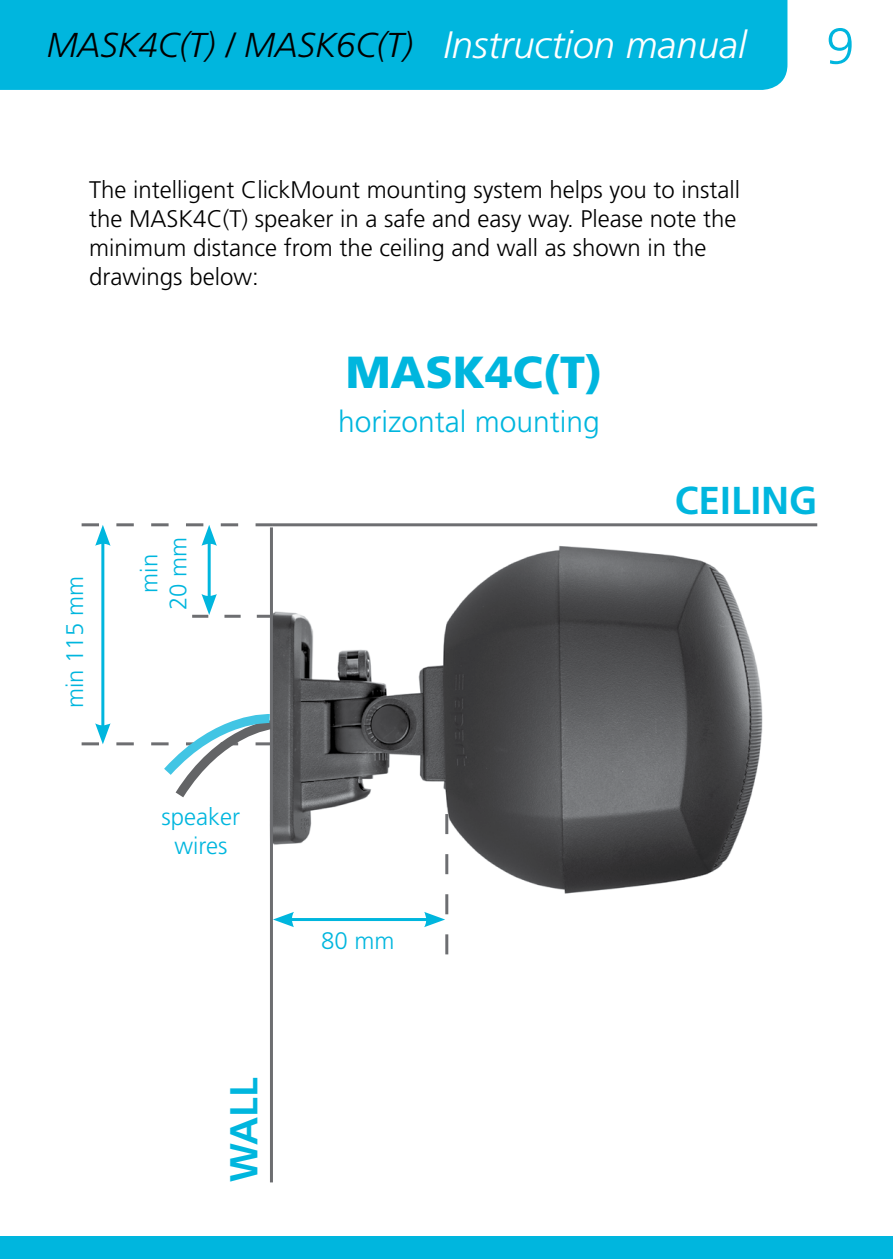
<style>
.page{position:relative;width:893px;height:1259px;background:#fff}
.page>*{position:absolute;margin:0;border:0;box-sizing:border-box;transform-origin:0 0}
.t1{font:300 51px "Frutiger LT Std";color:#00b6de}
.t2{font:900 45px "Frutiger LT Std";color:#00b6de}
.t3{font:700 39px "Frutiger LT Std";color:#00b6de}
.t4{font:italic 300 34.5px "Frutiger LT Std";color:#000}
.t5{font:300 30px "Frutiger LT Std";color:#00b6de}
.t6{font:300 24px/28.8px "Frutiger LT Std";color:#000}
.t7{font:300 24px/28.8px "Frutiger LT Std";color:#00b6de;text-align:center}
.s1{font-size:38.1px;color:#fff}
</style>
<div class="page">
<div style="left:0;top:0;width:787px;height:90px;background:#00b6de"></div>
<div style="left:0;top:1236px;width:893px;height:23px;background:#00b6de"></div>
<img style="left:269px;top:526px;width:516px;height:429px">
<hr style="left:273px;top:523px;width:544px;height:3px;background:#6d6e71">
<hr style="left:270px;top:527px;width:3px;height:655px;background:#6d6e71">
<hr style="left:101px;top:541px;width:3px;height:187px;background:#00b6de">
<hr style="left:208px;top:541px;width:3px;height:57px;background:#00b6de">
<svg style="left:82px;top:523px;width:191px;height:23px"></svg>
<svg style="left:192px;top:594px;width:78px;height:24px"></svg>
<svg style="left:82px;top:709px;width:198px;height:98px"></svg>
<hr style="left:289px;top:918px;width:140px;height:3px;background:#00b6de">
<svg style="left:273px;top:912px;width:21px;height:15px"></svg>
<svg style="left:424px;top:814px;width:24px;height:140px"></svg>
<h3 class="t4" style="left:47px;top:26px;width:701px">MASK4C(T) / MASK6C(T) <span class="s1">Instruction manual</span></h3>
<h1 class="t1" style="left:826px;top:17px;width:30px">9</h1>
<p class="t6" style="left:89px;top:176px;width:652px">The intelligent ClickMount mounting system helps you to install the MASK4C(T) speaker in a safe and easy way. Please note the minimum distance from the ceiling and wall as shown in the drawings below:</p>
<h2 class="t2" style="left:346px;top:345px;width:258px">MASK4C(T)</h2>
<p class="t7" style="left:61px;top:708px;width:134px;rotate:-90deg">min 115 mm</p>
<p class="t7" style="left:135px;top:610px;width:75px;rotate:-90deg">min<br>20 mm</p>
<p class="t7" style="left:162px;top:803px;width:80px">speaker wires</p>
<h3 class="t3" style="left:221px;top:1182px;width:106px;rotate:-90deg">WALL</h3>
<p class="t5" style="left:338px;top:405px;width:263px">horizontal mounting</p>
<p class="t7" style="left:321px;top:926px;width:75px">80 mm</p>
<h3 class="t3" style="left:675px;top:477px;width:144px">CEILING</h3>
</div>
